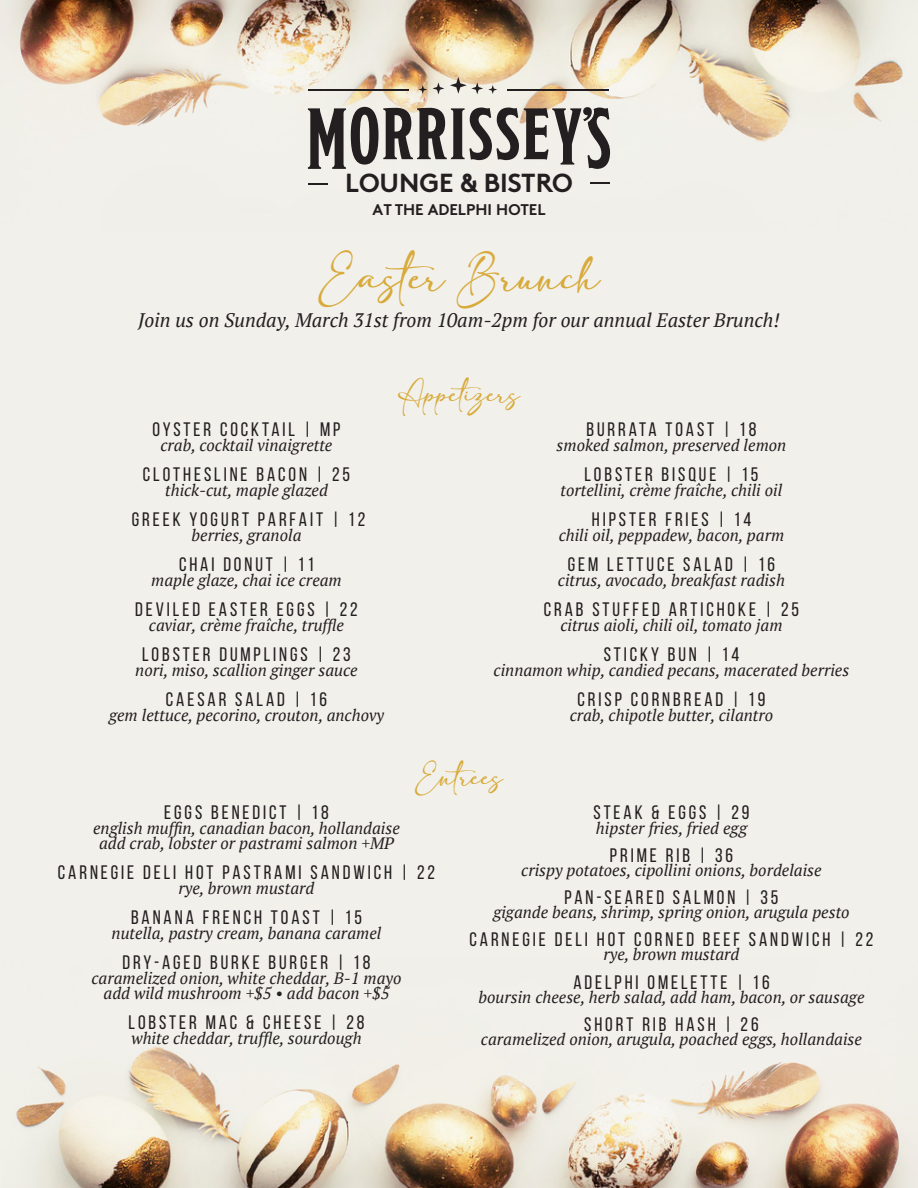
<style>
.page{position:relative;width:918px;height:1188px;background:#f1f0eb}
.page>*{position:absolute;margin:0;border:0;box-sizing:border-box;transform-origin:0 0}
.t1{font:31.5px "valentine";color:#d8aa3a}
.t2{font:26.1px "Brown Pro Bold Alt";color:#231f20}
.t3{font:19.5px "Bebas Neue";letter-spacing:.15em;color:#231f20}
.t4{font:italic 19.5px "PT Serif";color:#231f20}
.t5{font:19.5px "valentine";color:#d8aa3a}
.t6{font:italic 16.5px "PT Serif";color:#231f20}
.t7{font:15.45px "Brown Pro Bold Alt";color:#231f20}
</style>
<div class="page">
<img style="left:16px;top:1046px;width:894px;height:142px">
<img style="left:10px;top:0;width:893px;height:185px">
<svg style="left:308px;top:107px;width:302px;height:62px"></svg>
<hr style="left:308px;top:90px;width:100px;height:1px;background:#231f20">
<hr style="left:508px;top:90px;width:101px;height:1px;background:#231f20">
<svg style="left:433px;top:82px;width:11px;height:12px"></svg>
<svg style="left:418px;top:85px;width:9px;height:9px"></svg>
<svg style="left:450px;top:77px;width:47px;height:17px"></svg>
<svg style="left:591px;top:182px;width:19px;height:2px"></svg>
<svg style="left:308px;top:183px;width:19px;height:2px"></svg>
<h2 class="t2" style="left:345px;top:162px;width:229px">LOUNGE &amp; BISTRO</h2>
<p class="t7" style="left:373px;top:197px;width:175px">AT THE ADELPHI HOTEL</p>
<p class="t1" style="left:318px;top:261px;width:283px">Easter Brunch</p>
<p class="t4" style="left:138px;top:308px;width:643px">Join us on Sunday, March 31st from 10am-2pm for our annual Easter Brunch!</p>
<p class="t3" style="left:153px;top:419px;width:189px">OYSTER COCKTAIL | MP</p>
<p class="t6" style="left:161px;top:435px;width:173px">crab, cocktail vinaigrette</p>
<p class="t3" style="left:143px;top:464px;width:209px">CLOTHESLINE BACON | 25</p>
<p class="t6" style="left:165px;top:480px;width:164px">thick-cut, maple glazed</p>
<p class="t3" style="left:132px;top:509px;width:235px">GREEK YOGURT PARFAIT | 12</p>
<p class="t6" style="left:192px;top:525px;width:112px">berries, granola</p>
<p class="t3" style="left:179px;top:554px;width:136px">CHAI DONUT | 11</p>
<p class="t6" style="left:151px;top:570px;width:192px">maple glaze, chai ice cream</p>
<p class="t3" style="left:135px;top:599px;width:224px">DEVILED EASTER EGGS | 22</p>
<p class="t6" style="left:149px;top:615px;width:197px">caviar, crème fraîche, truffle</p>
<p class="t3" style="left:142px;top:644px;width:210px">LOBSTER DUMPLINGS | 23</p>
<p class="t6" style="left:135px;top:660px;width:224px">nori, miso, scallion ginger sauce</p>
<p class="t3" style="left:166px;top:689px;width:163px">CAESAR SALAD | 16</p>
<p class="t6" style="left:109px;top:705px;width:276px">gem lettuce, pecorino, crouton, anchovy</p>
<p class="t5" style="left:398px;top:383px;width:123px">Appetizers</p>
<p class="t3" style="left:587px;top:419px;width:171px">BURRATA TOAST | 18</p>
<p class="t6" style="left:557px;top:435px;width:231px">smoked salmon, preserved lemon</p>
<p class="t3" style="left:584px;top:464px;width:176px">LOBSTER BISQUE | 15</p>
<p class="t6" style="left:561px;top:480px;width:223px">tortellini, crème fraîche, chili oil</p>
<p class="t3" style="left:592px;top:509px;width:161px">HIPSTER FRIES | 14</p>
<p class="t6" style="left:559px;top:525px;width:227px">chili oil, peppadew, bacon, parm</p>
<p class="t3" style="left:568px;top:554px;width:209px">GEM LETTUCE SALAD | 16</p>
<p class="t6" style="left:558px;top:570px;width:229px">citrus, avocado, breakfast radish</p>
<p class="t3" style="left:544px;top:599px;width:257px">CRAB STUFFED ARTICHOKE | 25</p>
<p class="t6" style="left:560px;top:615px;width:224px">citrus aioli, chili oil, tomato jam</p>
<p class="t3" style="left:604px;top:644px;width:137px">STICKY BUN | 14</p>
<p class="t6" style="left:494px;top:660px;width:357px">cinnamon whip, candied pecans, macerated berries</p>
<p class="t3" style="left:578px;top:689px;width:189px">CRISP CORNBREAD | 19</p>
<p class="t6" style="left:570px;top:705px;width:205px">crab, chipotle butter, cilantro</p>
<p class="t5" style="left:415px;top:767px;width:89px">Entrees</p>
<p class="t3" style="left:164px;top:802px;width:166px">EGGS BENEDICT | 18</p>
<p class="t6" style="left:93px;top:818px;width:308px">english muffin, canadian bacon, hollandaise</p>
<p class="t6" style="left:99px;top:833px;width:296px">add crab, lobster or pastrami salmon +MP</p>
<p class="t3" style="left:58px;top:862px;width:379px">CARNEGIE DELI HOT PASTRAMI SANDWICH | 22</p>
<p class="t6" style="left:179px;top:878px;width:137px">rye, brown mustard</p>
<p class="t3" style="left:131px;top:907px;width:232px">BANANA FRENCH TOAST | 15</p>
<p class="t6" style="left:112px;top:923px;width:271px">nutella, pastry cream, banana caramel</p>
<p class="t3" style="left:123px;top:952px;width:249px">DRY-AGED BURKE BURGER | 18</p>
<p class="t6" style="left:92px;top:968px;width:311px">caramelized onion, white cheddar, B-1 mayo</p>
<p class="t6" style="left:104px;top:983px;width:287px">add wild mushroom +$5 • add bacon +$5</p>
<p class="t3" style="left:129px;top:1012px;width:238px">LOBSTER MAC &amp; CHEESE | 28</p>
<p class="t6" style="left:131px;top:1028px;width:232px">white cheddar, truffle, sourdough</p>
<p class="t3" style="left:594px;top:802px;width:157px">STEAK &amp; EGGS | 29</p>
<p class="t6" style="left:596px;top:817px;width:153px">hipster fries, fried egg</p>
<p class="t3" style="left:610px;top:844px;width:125px">PRIME RIB | 36</p>
<p class="t6" style="left:521px;top:860px;width:302px">crispy potatoes, cipollini onions, bordelaise</p>
<p class="t3" style="left:565px;top:887px;width:215px">PAN-SEARED SALMON | 35</p>
<p class="t6" style="left:493px;top:902px;width:358px">gigande beans, shrimp, spring onion, arugula pesto</p>
<p class="t3" style="left:470px;top:929px;width:405px">CARNEGIE DELI HOT CORNED BEEF SANDWICH | 22</p>
<p class="t6" style="left:604px;top:944px;width:137px">rye, brown mustard</p>
<p class="t3" style="left:573px;top:971px;width:198px">ADELPHI OMELETTE | 16</p>
<p class="t6" style="left:478px;top:986px;width:388px">boursin cheese, herb salad, add ham, bacon, or sausage</p>
<p class="t3" style="left:584px;top:1014px;width:176px">SHORT RIB HASH | 26</p>
<p class="t6" style="left:481px;top:1029px;width:383px">caramelized onion, arugula, poached eggs, hollandaise</p>
</div>
